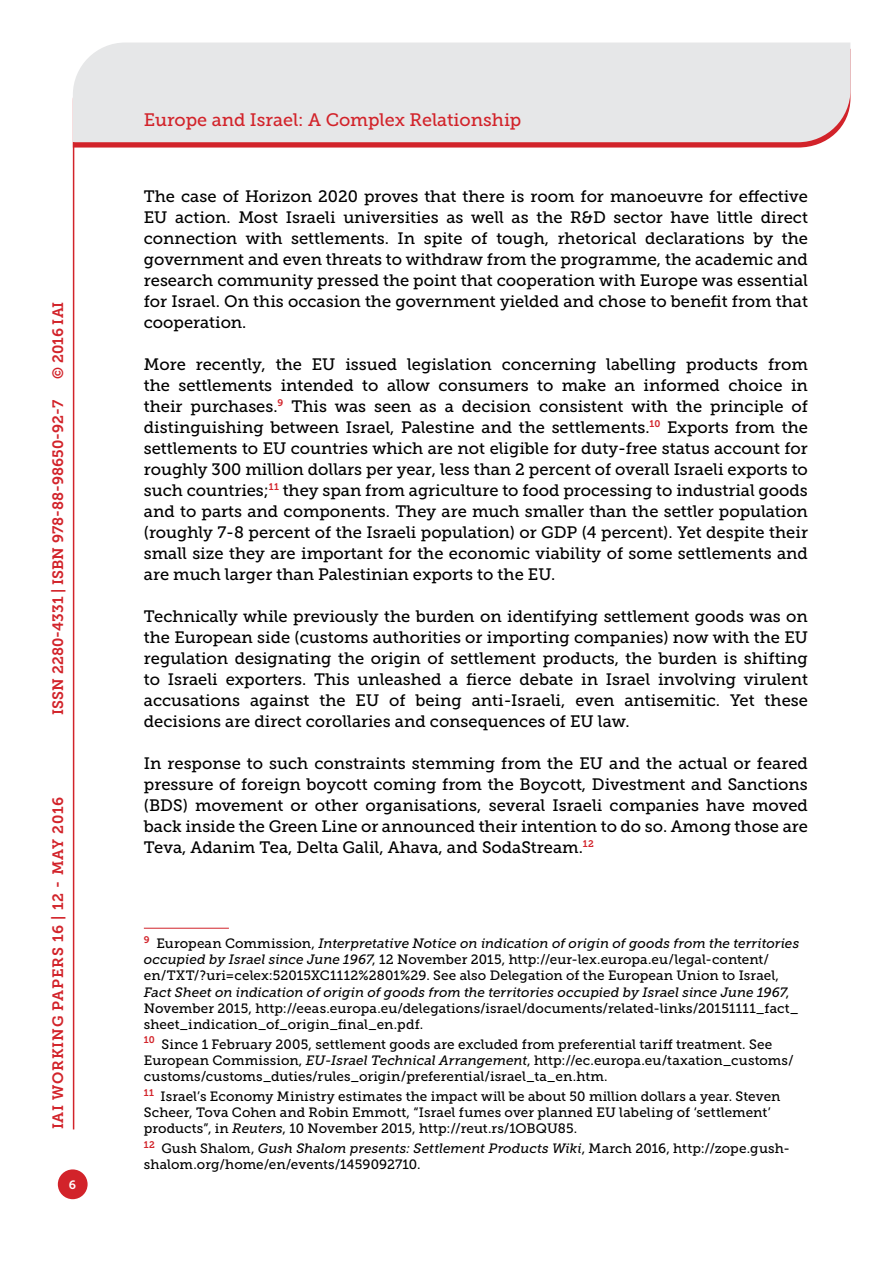
<style>
.page{position:relative;width:893px;height:1263px;background:#fff}
.page>*{position:absolute;margin:0;border:0;box-sizing:border-box;transform-origin:0 0}
.t1{font:18px "Museo Slab 500";color:#d2232a}
.t2{font:16.5px/21px "Museo Slab 500";color:#000;text-align:justify}
.t3{font:15px "Museo Slab 700";color:#d2232a}
.t4{font:15px "Museo Slab 700";letter-spacing:.05em;color:#d2232a}
.t5{font:13.5px/16.2px "Museo Slab 500";letter-spacing:.005em;color:#000}
.t6{font:12px "Museo Slab 700";color:#fff}
.s1{font-style:italic}
</style>
<div class="page">
<svg style="left:74px;top:142px;width:749px;height:6px;background:#d63d43"></svg>
<div style="left:73px;top:43px;width:777px;height:99px;background:#e6e7e8"></div>
<div style="left:58px;top:1169px;width:30px;height:30px;background:#d2232a;border-radius:50%"></div>
<hr style="left:73px;top:142px;width:1px;height:987px;background:#d2232a">
<hr style="left:144px;top:928px;width:85px;height:1px;background:#d2232a">
<p class="t3" style="left:50px;top:379px;width:79px;rotate:-90deg">© 2016 IAI</p>
<p class="t3" style="left:49px;top:714px;width:316px;rotate:-90deg">ISSN 2280-4331 | ISBN 978-88-98650-92-7</p>
<p class="t4" style="left:50px;top:1129px;width:334px;rotate:-90deg">IAI WORKING PAPERS 16 | 12 - MAY 2016</p>
<p class="t6" style="left:69px;top:1178px;width:9px">6</p>
<p class="t1" style="left:144px;top:110px;width:379px">Europe and Israel: A Complex Relationship</p>
<p class="t2" style="left:144px;top:186px;width:666px">The case of Horizon 2020 proves that there is room for manoeuvre for effective EU action. Most Israeli universities as well as the R&amp;D sector have little direct connection with settlements. In spite of tough, rhetorical declarations by the government and even threats to withdraw from the programme, the academic and research community pressed the point that cooperation with Europe was essential for Israel. On this occasion the government yielded and chose to benefit from that cooperation.</p>
<p class="t2" style="left:144px;top:354px;width:666px">More recently, the EU issued legislation concerning labelling products from the settlements intended to allow consumers to make an informed choice in their purchases.<sup>9</sup> This was seen as a decision consistent with the principle of distinguishing between Israel, Palestine and the settlements.<sup>10</sup> Exports from the settlements to EU countries which are not eligible for duty-free status account for roughly 300 million dollars per year, less than 2 percent of overall Israeli exports to such countries;<sup>11</sup> they span from agriculture to food processing to industrial goods and to parts and components. They are much smaller than the settler population (roughly 7-8 percent of the Israeli population) or GDP (4 percent). Yet despite their small size they are important for the economic viability of some settlements and are much larger than Palestinian exports to the EU.</p>
<p class="t2" style="left:144px;top:606px;width:666px">Technically while previously the burden on identifying settlement goods was on the European side (customs authorities or importing companies) now with the EU regulation designating the origin of settlement products, the burden is shifting to Israeli exporters. This unleashed a fierce debate in Israel involving virulent accusations against the EU of being anti-Israeli, even antisemitic. Yet these decisions are direct corollaries and consequences of EU law.</p>
<p class="t2" style="left:144px;top:753px;width:666px">In response to such constraints stemming from the EU and the actual or feared pressure of foreign boycott coming from the Boycott, Divestment and Sanctions (BDS) movement or other organisations, several Israeli companies have moved back inside the Green Line or announced their intention to do so. Among those are Teva, Adanim Tea, Delta Galil, Ahava, and SodaStream.<sup>12</sup></p>
<p class="t5" style="left:144px;top:935px;width:657px"><sup>9</sup> European Commission, <span class="s1">Interpretative Notice on indication of origin of goods from the territories occupied by Israel since June 1967</span>, 12 November 2015, http://eur-lex.europa.eu/legal-content/ en/TXT/?uri=celex:52015XC1112%2801%29. See also Delegation of the European Union to Israel, <span class="s1">Fact Sheet on indication of origin of goods from the territories occupied by Israel since June 1967</span>, November 2015, http://eeas.europa.eu/delegations/israel/documents/related-links/20151111_fact_ sheet_indication_of_origin_final_en.pdf.</p>
<p class="t5" style="left:144px;top:1036px;width:651px"><sup>10</sup> Since 1 February 2005, settlement goods are excluded from preferential tariff treatment. See<br>European Commission, <span class="s1">EU-Israel Technical Arrangement</span>, http://ec.europa.eu/taxation_customs/ customs/customs_duties/rules_origin/preferential/israel_ta_en.htm.</p>
<p class="t5" style="left:144px;top:1088px;width:638px"><sup>11</sup> Israel’s Economy Ministry estimates the impact will be about 50 million dollars a year. Steven<br>Scheer, Tova Cohen and Robin Emmott, “Israel fumes over planned EU labeling of ‘settlement’ products”, in <span class="s1">Reuters</span>, 10 November 2015, http://reut.rs/1OBQU85.</p>
<p class="t5" style="left:144px;top:1140px;width:648px"><sup>12</sup> Gush Shalom, <span class="s1">Gush Shalom presents: Settlement Products Wiki</span>, March 2016, http://zope.gush&shy;shalom.org/home/en/events/1459092710.</p>
</div>
